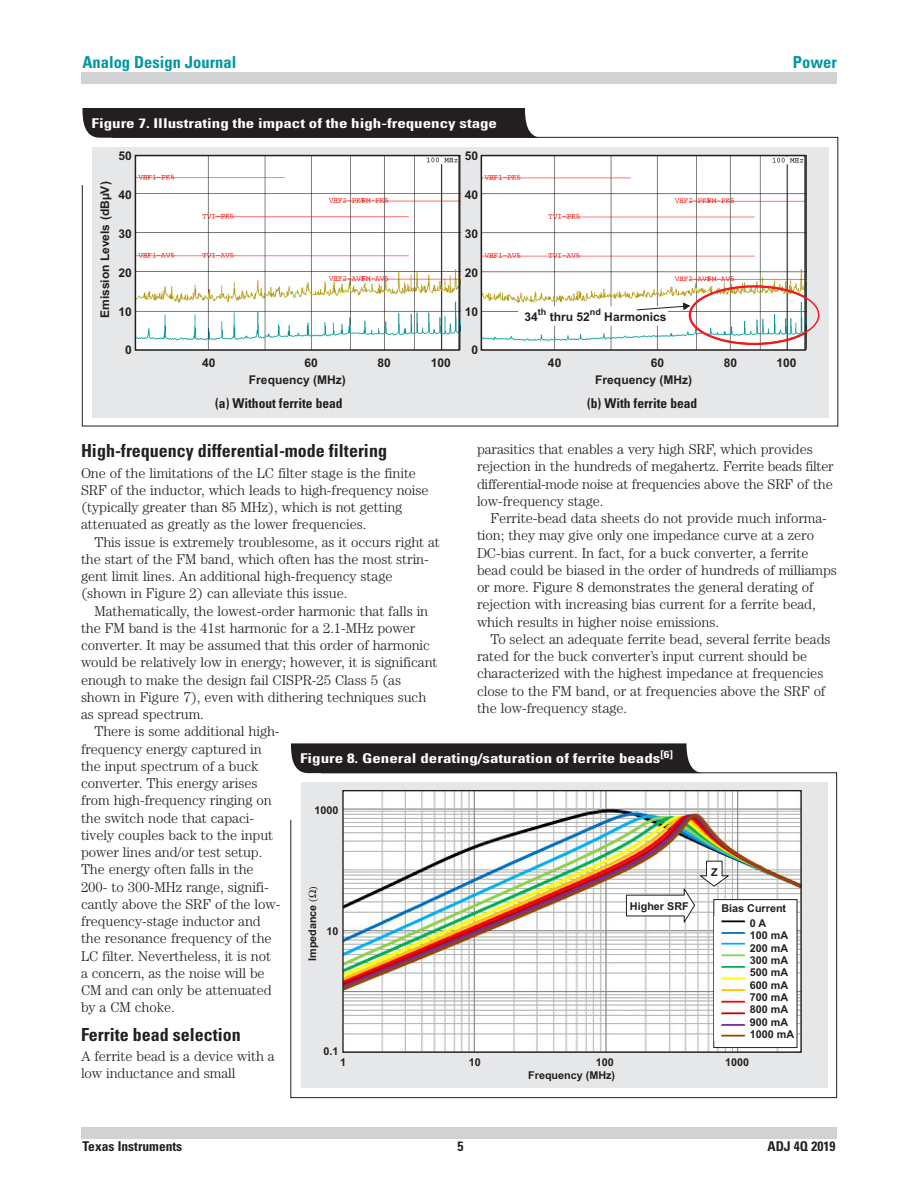
<style>
.page{position:relative;width:918px;height:1188px;background:#fff}
.page>*{position:absolute;margin:0;border:0;box-sizing:border-box;transform-origin:0 0}
.t1{font:700 condensed 18px "Univers";color:#231f20}
.t2{font:700 condensed 16.5px "Univers";color:#0097a4}
.t3{font:300 14.25px/17.2px "Century";letter-spacing:-.005em;color:#231f20}
.t4{font:700 condensed 13.5px "Univers";color:#fff;scale:1.26 1}
.t5{font:700 condensed 13.5px "Univers";color:#231f20}
.t6{font:700 12px "Arial";color:#231f20}
.t7{font:700 10.8px/12.3px "Arial";color:#231f20}
.t8{font:700 9px "Arial";color:#231f20}
</style>
<div class="page">
<div style="left:81px;top:1127px;width:756px;height:11px;background:#d1d2d4"></div>
<div style="left:81px;top:73px;width:756px;height:11px;background:#d1d2d4"></div>
<svg style="left:82px;top:108px;width:460px;height:30px;background:#2b2728"></svg>
<div style="left:92px;top:147px;width:736px;height:271px;background:#e6e7e9"></div>
<svg style="left:134px;top:154px;width:673px;height:197px;background:#eeebe9"></svg>
<div style="left:523px;top:307px;width:145px;height:16px;background:#fff"></div>
<svg style="left:636px;top:302px;width:54px;height:9px"></svg>
<div style="left:689px;top:286px;width:130px;height:58px;border:2px solid #ee1d23;border-radius:50%"></div>
<svg style="left:291px;top:743px;width:413px;height:30px;background:#2e2b2c"></svg>
<div style="left:302px;top:782px;width:526px;height:306px;background:#e6e7e9"></div>
<img style="left:344px;top:792px;width:456px;height:259px">
<div style="left:342px;top:790px;width:460px;height:263px;border:1px solid #231f20"></div>
<div style="left:713px;top:899px;width:84px;height:149px;background:#fff;border:1px solid #231f20"></div>
<img style="left:714px;top:920px;width:33px;height:121px">
<svg style="left:626px;top:860px;width:105px;height:65px"></svg>
<p class="t2" style="left:82px;top:52px;width:155px">Analog Design Journal</p>
<p class="t2" style="left:793px;top:52px;width:46px">Power</p>
<p class="t4" style="left:92px;top:114px;width:323px">Figure 7. Illustrating the impact of the high-frequency stage</p>
<p class="t6" style="left:119px;top:152px;width:15px">50</p>
<p class="t6" style="left:119px;top:191px;width:15px">40</p>
<p class="t6" style="left:119px;top:229px;width:15px">30</p>
<p class="t6" style="left:119px;top:268px;width:15px">20</p>
<p class="t6" style="left:119px;top:307px;width:15px">10</p>
<p class="t6" style="left:125px;top:346px;width:8px">0</p>
<p class="t6" style="left:100px;top:318px;width:138px;rotate:-90deg">Emission Levels (dBµV)</p>
<p class="t6" style="left:202px;top:359px;width:15px">40</p>
<p class="t6" style="left:305px;top:359px;width:15px">60</p>
<p class="t6" style="left:377px;top:359px;width:15px">80</p>
<p class="t6" style="left:431px;top:359px;width:22px">100</p>
<p class="t6" style="left:249px;top:376px;width:98px">Frequency (MHz)</p>
<p class="t6" style="left:465px;top:152px;width:15px">50</p>
<p class="t6" style="left:465px;top:191px;width:15px">40</p>
<p class="t6" style="left:465px;top:229px;width:15px">30</p>
<p class="t6" style="left:465px;top:268px;width:15px">20</p>
<p class="t6" style="left:465px;top:307px;width:15px">10</p>
<p class="t6" style="left:472px;top:346px;width:8px">0</p>
<p class="t8" style="left:538px;top:308px;width:10px">th</p>
<p class="t8" style="left:590px;top:308px;width:13px">nd</p>
<p class="t6" style="left:525px;top:312px;width:143px">34 thru 52 Harmonics</p>
<p class="t6" style="left:548px;top:359px;width:15px">40</p>
<p class="t6" style="left:651px;top:359px;width:15px">60</p>
<p class="t6" style="left:724px;top:359px;width:15px">80</p>
<p class="t6" style="left:776px;top:359px;width:22px">100</p>
<p class="t6" style="left:595px;top:376px;width:98px">Frequency (MHz)</p>
<p class="t5" style="left:215px;top:395px;width:129px">(a) Without ferrite bead</p>
<p class="t5" style="left:587px;top:395px;width:112px">(b) With ferrite bead</p>
<p class="t3" style="left:477px;top:440px;width:358px">parasitics that enables a very high SRF, which provides rejection in the hundreds of megahertz. Ferrite beads filter differential-mode noise at frequencies above the SRF of the low-frequency stage.</p>
<p class="t3" style="left:477px;top:509px;width:362px;text-indent:14px">Ferrite-bead data sheets do not provide much informa&shy;tion; they may give only one impedance curve at a zero DC-bias current. In fact, for a buck converter, a ferrite bead could be biased in the order of hundreds of milliamps or more. Figure 8 demonstrates the general derating of rejection with increasing bias current for a ferrite bead, which results in higher noise emissions.</p>
<p class="t3" style="left:477px;top:630px;width:355px;text-indent:14px">To select an adequate ferrite bead, several ferrite beads rated for the buck converter’s input current should be characterized with the highest impedance at frequencies close to the FM band, or at frequencies above the SRF of the low-frequency stage.</p>
<p class="t4" style="left:300px;top:750px;width:298px">Figure 8. General derating/saturation of ferrite beads<sup>[6]</sup></p>
<p class="t1" style="left:81px;top:440px;width:307px">High-frequency differential-mode filtering</p>
<p class="t3" style="left:81px;top:464px;width:349px">One of the limitations of the LC filter stage is the finite SRF of the inductor, which leads to high-frequency noise (typically greater than 85 MHz), which is not getting attenuated as greatly as the lower frequencies.</p>
<p class="t3" style="left:81px;top:533px;width:360px;text-indent:14px">This issue is extremely troublesome, as it occurs right at the start of the FM band, which often has the most strin&shy;gent limit lines. An additional high-frequency stage (shown in Figure 2) can alleviate this issue.</p>
<p class="t3" style="left:94px;top:602px;width:335px">Mathematically, the lowest-order harmonic that falls in</p>
<p class="t3" style="left:81px;top:619px;width:336px">the FM band is the 41st harmonic for a 2.1-MHz power</p>
<p class="t3" style="left:81px;top:636px;width:351px">converter. It may be assumed that this order of harmonic</p>
<p class="t3" style="left:81px;top:654px;width:358px">would be relatively low in energy; however, it is significant</p>
<p class="t3" style="left:81px;top:671px;width:322px">enough to make the design fail CISPR-25 Class 5 (as</p>
<p class="t3" style="left:81px;top:688px;width:347px">shown in Figure 7), even with dithering techniques such</p>
<p class="t3" style="left:81px;top:705px;width:124px">as spread spectrum.</p>
<p class="t3" style="left:94px;top:723px;width:187px">There is some additional high-</p>
<p class="t3" style="left:81px;top:740px;width:182px">frequency energy captured in</p>
<p class="t3" style="left:81px;top:757px;width:179px">the input spectrum of a buck</p>
<p class="t3" style="left:81px;top:774px;width:178px">converter. This energy arises</p>
<p class="t3" style="left:81px;top:792px;width:192px">from high-frequency ringing on</p>
<p class="t3" style="left:81px;top:809px;width:175px">the switch node that capaci-</p>
<p class="t3" style="left:81px;top:826px;width:194px">tively couples back to the input</p>
<p class="t3" style="left:81px;top:843px;width:183px">power lines and/or test setup.</p>
<p class="t3" style="left:81px;top:861px;width:174px">The energy often falls in the</p>
<p class="t3" style="left:81px;top:878px;width:189px">200- to 300-MHz range, signifi-</p>
<p class="t3" style="left:81px;top:895px;width:201px">cantly above the SRF of the low-</p>
<p class="t3" style="left:81px;top:912px;width:181px">frequency-stage inductor and</p>
<p class="t3" style="left:81px;top:930px;width:192px">the resonance frequency of the</p>
<p class="t3" style="left:81px;top:947px;width:192px">LC filter. Nevertheless, it is not</p>
<p class="t3" style="left:81px;top:964px;width:185px">a concern, as the noise will be</p>
<p class="t3" style="left:81px;top:981px;width:192px">CM and can only be attenuated</p>
<p class="t3" style="left:81px;top:999px;width:95px">by a CM choke.</p>
<p class="t1" style="left:81px;top:1023px;width:161px">Ferrite bead selection</p>
<p class="t3" style="left:81px;top:1047px;width:195px">A ferrite bead is a device with a low inductance and small</p>
<p class="t7" style="left:314px;top:805px;width:26px">1000</p>
<p class="t7" style="left:711px;top:867px;width:8px">Z</p>
<p class="t7" style="left:630px;top:901px;width:60px">Higher SRF</p>
<p class="t7" style="left:721px;top:904px;width:66px">Bias Current</p>
<p class="t7" style="left:307px;top:961px;width:58px;rotate:-90deg">Impedance</p>
<p class="t7" style="left:750px;top:918px;width:46px">0A<br>100 mA<br>200 mA<br>300 mA<br>500 mA<br>600 mA<br>700 mA<br>800 mA<br>900 mA<br>1000 mA</p>
<p class="t7" style="left:326px;top:926px;width:14px">10</p>
<p class="t7" style="left:323px;top:1046px;width:17px">0.1</p>
<p class="t7" style="left:340px;top:1057px;width:8px">1</p>
<p class="t7" style="left:469px;top:1057px;width:14px">10</p>
<p class="t7" style="left:596px;top:1057px;width:20px">100</p>
<p class="t7" style="left:725px;top:1057px;width:26px">1000</p>
<p class="t7" style="left:528px;top:1070px;width:89px">Frequency (MHz)</p>
<p class="t5" style="left:82px;top:1138px;width:101px">Texas Instruments</p>
<p class="t5" style="left:458px;top:1138px;width:7px">5</p>
<p class="t5" style="left:767px;top:1138px;width:70px">ADJ 4Q 2019</p>
</div>
